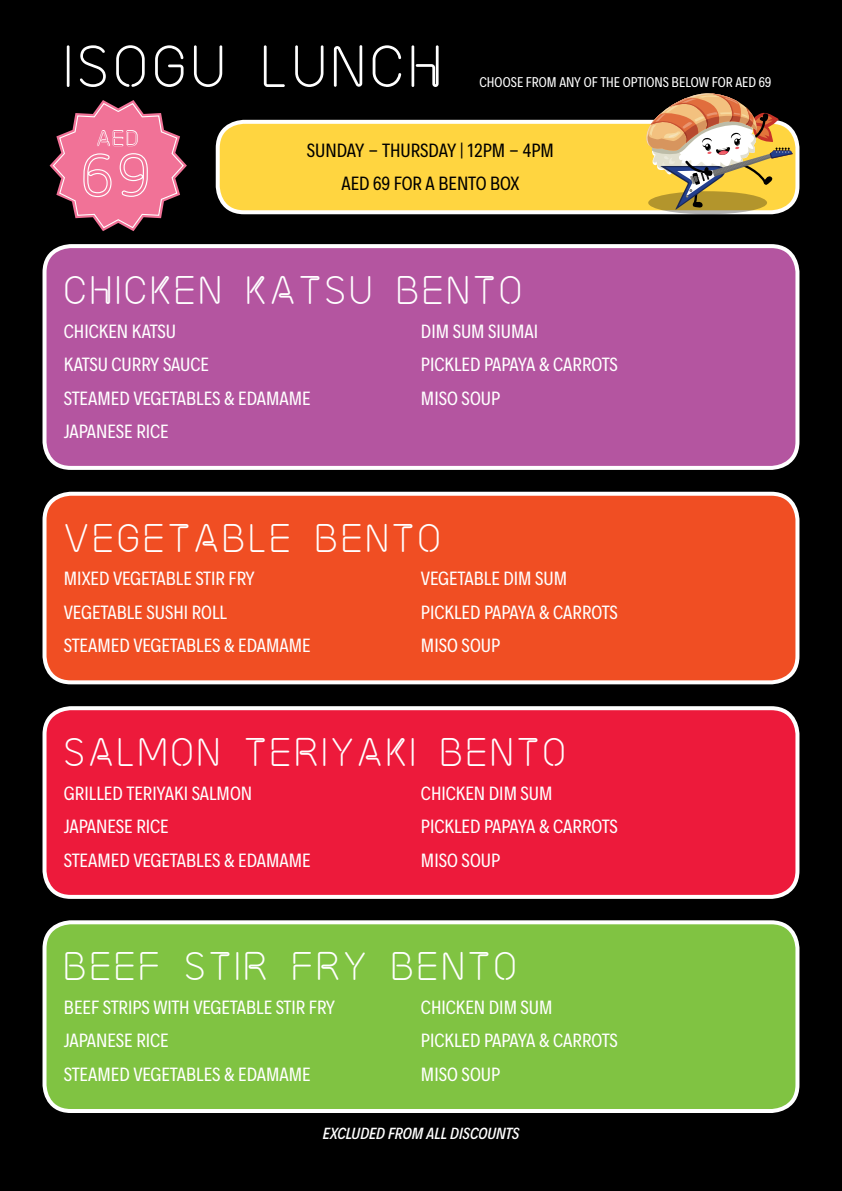
<style>
.page{position:relative;width:842px;height:1191px;background:#000}
.page>*{position:absolute;margin:0;border:0;box-sizing:border-box;transform-origin:0 0}
.t1{font:52px "Neon Tubes 2";letter-spacing:.1em;color:#fff}
.t2{font:51.8px "Neon Tubes 2";color:#f17297}
.t3{font:35px "Neon Tubes 2";letter-spacing:.1em;color:#fff}
.t4{font:19px "Decalotype";color:#fff}
.t5{font:19px/33.6px "Decalotype";color:#000;text-align:center}
.t6{font:18.8px "Neon Tubes 2";color:#f17297}
.t7{font:italic 500 16px "Decalotype";color:#fff}
.t8{font:14px "Decalotype";color:#fff}
</style>
<div class="page">
<div style="left:45px;top:246px;width:752px;height:222px;background:#b455a0;border-radius:26px"></div>
<div style="left:43px;top:244px;width:756px;height:226px;border:4px solid #fff;border-radius:26px"></div>
<div style="left:45px;top:494px;width:752px;height:188px;background:#f04e23;border-radius:26px"></div>
<div style="left:43px;top:492px;width:756px;height:192px;border:4px solid #fff;border-radius:26px"></div>
<div style="left:45px;top:708px;width:752px;height:189px;background:#ed1a3b;border-radius:26px"></div>
<div style="left:43px;top:706px;width:756px;height:193px;border:4px solid #fff;border-radius:26px"></div>
<div style="left:45px;top:922px;width:752px;height:189px;background:#80c342;border-radius:26px"></div>
<div style="left:43px;top:920px;width:756px;height:193px;border:4px solid #fff;border-radius:26px"></div>
<div style="left:218px;top:122px;width:579px;height:90px;background:#ffd540;border-radius:26px"></div>
<div style="left:216px;top:120px;width:583px;height:94px;border:4px solid #fff;border-radius:26px"></div>
<svg style="left:648px;top:191px;width:119px;height:23px"></svg>
<svg style="left:643px;top:93px;width:150px;height:117px"></svg>
<svg style="left:50px;top:100px;width:137px;height:131px"></svg>
<h1 class="t1" style="left:64px;top:27px;width:378px">ISOGU LUNCH</h1>
<p class="t8" style="left:479px;top:72px;width:293px">CHOOSE FROM ANY OF THE OPTIONS BELOW FOR AED 69</p>
<p class="t6" style="left:97px;top:124px;width:43px">AED</p>
<h2 class="t2" style="left:82px;top:136px;width:70px">69</h2>
<p class="t5" style="left:307px;top:132px;width:248px">SUNDAY - THURSDAY | 12PM - 4PM<br>AED 69 FOR A BENTO BOX</p>
<h3 class="t3" style="left:64px;top:264px;width:459px">CHICKEN KATSU BENTO</h3>
<p class="t4" style="left:64px;top:318px;width:114px">CHICKEN KATSU</p>
<p class="t4" style="left:421px;top:318px;width:119px">DIM SUM SIUMAI</p>
<p class="t4" style="left:64px;top:351px;width:146px">KATSU CURRY SAUCE</p>
<p class="t4" style="left:421px;top:351px;width:198px">PICKLED PAPAYA &amp; CARROTS</p>
<p class="t4" style="left:64px;top:385px;width:248px">STEAMED VEGETABLES &amp; EDAMAME</p>
<p class="t4" style="left:421px;top:385px;width:81px">MISO SOUP</p>
<p class="t4" style="left:64px;top:418px;width:106px">JAPANESE RICE</p>
<h3 class="t3" style="left:64px;top:511px;width:378px">VEGETABLE BENTO</h3>
<p class="t4" style="left:64px;top:565px;width:192px">MIXED VEGETABLE STIR FRY</p>
<p class="t4" style="left:421px;top:565px;width:148px">VEGETABLE DIM SUM</p>
<p class="t4" style="left:64px;top:599px;width:165px">VEGETABLE SUSHI ROLL</p>
<p class="t4" style="left:421px;top:599px;width:198px">PICKLED PAPAYA &amp; CARROTS</p>
<p class="t4" style="left:64px;top:632px;width:248px">STEAMED VEGETABLES &amp; EDAMAME</p>
<p class="t4" style="left:421px;top:632px;width:81px">MISO SOUP</p>
<h3 class="t3" style="left:64px;top:726px;width:503px">SALMON TERIYAKI BENTO</h3>
<p class="t4" style="left:64px;top:780px;width:190px">GRILLED TERIYAKI SALMON</p>
<p class="t4" style="left:421px;top:780px;width:133px">CHICKEN DIM SUM</p>
<p class="t4" style="left:64px;top:813px;width:106px">JAPANESE RICE</p>
<p class="t4" style="left:421px;top:813px;width:198px">PICKLED PAPAYA &amp; CARROTS</p>
<p class="t4" style="left:64px;top:847px;width:248px">STEAMED VEGETABLES &amp; EDAMAME</p>
<p class="t4" style="left:421px;top:847px;width:81px">MISO SOUP</p>
<h3 class="t3" style="left:64px;top:940px;width:454px">BEEF STIR FRY BENTO</h3>
<p class="t4" style="left:64px;top:994px;width:273px">BEEF STRIPS WITH VEGETABLE STIR FRY</p>
<p class="t4" style="left:421px;top:994px;width:133px">CHICKEN DIM SUM</p>
<p class="t4" style="left:64px;top:1027px;width:106px">JAPANESE RICE</p>
<p class="t4" style="left:421px;top:1027px;width:198px">PICKLED PAPAYA &amp; CARROTS</p>
<p class="t4" style="left:64px;top:1061px;width:248px">STEAMED VEGETABLES &amp; EDAMAME</p>
<p class="t4" style="left:421px;top:1061px;width:81px">MISO SOUP</p>
<p class="t7" style="left:323px;top:1122px;width:198px">EXCLUDED FROM ALL DISCOUNTS</p>
</div>
